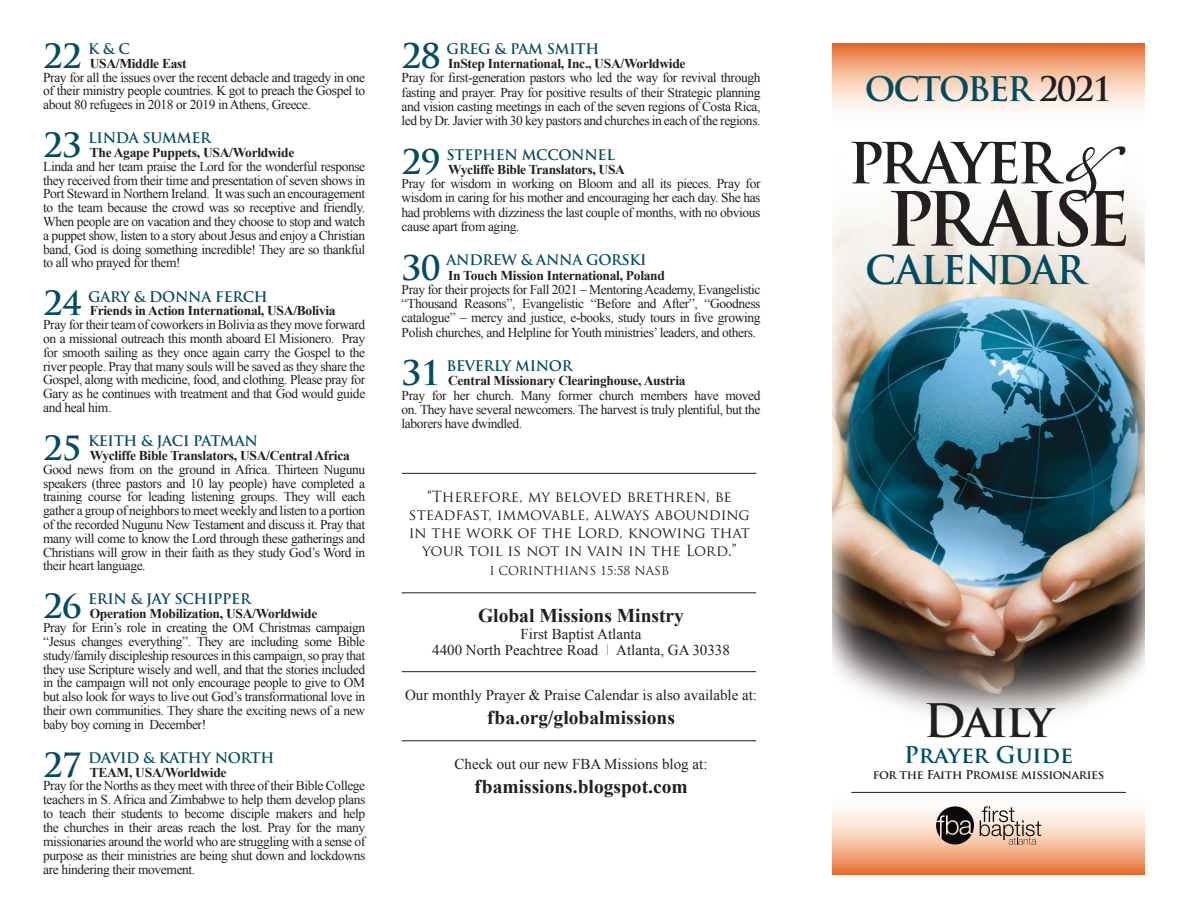
<style>
.page{position:relative;width:1188px;height:918px;background:#fff}
.page>*{position:absolute;margin:0;border:0;box-sizing:border-box;transform-origin:0 0}
.name{font:116.1px "Beautiful ES";color:#231f20}
.name-2{font:700 72.6px "Trajan Pro";letter-spacing:-.1em;color:#231f20}
.name-3{font:700 55.05px "Trajan Pro";letter-spacing:-.07em;color:#231f20}
.t1{font:700 45px "Trajan Pro";letter-spacing:-.05em;color:#231f20}
.t2{font:700 38.7px "Trajan Pro";letter-spacing:-.05em;color:#004d61}
.DOUBLE_NUMBER_-_big{font:700 33.15px "Trajan Pro";letter-spacing:-.02em;color:#004d61}
.name-4{font:700 33px "Trajan Pro";letter-spacing:-.055em;color:#004d61}
.DOUBLE_NUMBER_-_big-2{font:700 32.55px "Trajan Pro";letter-spacing:-.02em;color:#004d61}
.t3{font:700 22.5px "Trajan Pro";color:#004d61}
.t4{font:700 19.5px "Times New Roman";color:#231f20}
.t5{font:15px/16.5px "Times New Roman";color:#231f20;text-align:center}
.t6{font:15px/18px "Trajan Pro";letter-spacing:-.005em;color:#231f20;text-align:center}
.DOUBLE_NUMBER_-_big-3{font:700 14.25px "Trajan Pro";letter-spacing:-.02em;color:#004d61}
.MAIN_BODY_-_paragrap{font:13.5px/13.8px "Times New Roman";letter-spacing:-.03em;color:#231f20;text-align:justify}
.DOUBLE_LOCATION_-_bo{font:700 13.5px "Times New Roman";letter-spacing:-.02em;color:#231f20}
.t7{font:700 12px "Trajan Pro";letter-spacing:-.03em;color:#231f20}
.t8{font:12px "Trajan Pro";color:#231f20}
.s1{font-family:"Gotham";font-weight:100}
.s2{color:#231f20}
</style>
<div class="page">
<img style="left:832px;top:191px;width:313px;height:529px">
<svg style="left:832px;top:791px;width:313px;height:84px"></svg>
<hr style="left:851px;top:792px;width:275px;height:1px;background:#231f20">
<svg style="left:832px;top:43px;width:313px;height:68px;background:#f5be9e"></svg>
<svg style="left:980px;top:806px;width:61px;height:39px;background:#cebbad"></svg>
<svg style="left:936px;top:806px;width:38px;height:38px"></svg>
<hr style="left:402px;top:592px;width:354px;height:1px;background:#231f20">
<hr style="left:402px;top:671px;width:354px;height:1px;background:#231f20">
<hr style="left:402px;top:740px;width:354px;height:1px;background:#231f20">
<hr style="left:402px;top:473px;width:354px;height:1px;background:#231f20">
<p class="DOUBLE_NUMBER_-_big-2" style="left:43px;top:36px;width:40px">22</p>
<p class="DOUBLE_NUMBER_-_big-3" style="left:88px;top:40px;width:43px">K &amp; C</p>
<p class="DOUBLE_LOCATION_-_bo" style="left:90px;top:54px;width:99px">USA/Middle East</p>
<p class="MAIN_BODY_-_paragrap" style="left:43px;top:70px;width:324px">Pray for all the issues over the recent debacle and tragedy in one of their ministry people countries. K got to preach the Gospel to about 80 refugees in 2018 or 2019 in Athens, Greece.</p>
<p class="DOUBLE_NUMBER_-_big-2" style="left:43px;top:125px;width:40px">23</p>
<p class="DOUBLE_NUMBER_-_big-3" style="left:88px;top:129px;width:124px">LINDA SUMMER</p>
<p class="DOUBLE_LOCATION_-_bo" style="left:90px;top:143px;width:206px">The Agape Puppets, USA/Worldwide</p>
<p class="MAIN_BODY_-_paragrap" style="left:43px;top:159px;width:324px">Linda and her team praise the Lord for the wonderful response they received from their time and presentation of seven shows in Port Steward in Northern Ireland. It was such an encouragement to the team because the crowd was so receptive and friendly.<br>When people are on vacation and they choose to stop and watch a puppet show, listen to a story about Jesus and enjoy a Christian band, God is doing something incredible! They are so thankful to all who prayed for them!</p>
<p class="DOUBLE_NUMBER_-_big-2" style="left:43px;top:283px;width:40px">24</p>
<p class="DOUBLE_NUMBER_-_big-3" style="left:88px;top:288px;width:181px">GARY &amp; DONNA FERCH</p>
<p class="DOUBLE_LOCATION_-_bo" style="left:90px;top:302px;width:248px">Friends in Action International, USA/Bolivia</p>
<p class="MAIN_BODY_-_paragrap" style="left:43px;top:318px;width:324px">Pray for their team of coworkers in Bolivia as they move forward on a missional outreach this month aboard El Misionero. Pray for smooth sailing as they once again carry the Gospel to the river people. Pray that many souls will be saved as they share the Gospel, along with medicine, food, and clothing. Please pray for Gary as he continues with treatment and that God would guide and heal him.</p>
<p class="DOUBLE_NUMBER_-_big-2" style="left:43px;top:428px;width:40px">25</p>
<p class="DOUBLE_NUMBER_-_big-3" style="left:88px;top:432px;width:171px">KEITH &amp; JACI PATMAN</p>
<p class="DOUBLE_LOCATION_-_bo" style="left:90px;top:446px;width:262px">Wycliffe Bible Translators, USA/Central Africa</p>
<p class="MAIN_BODY_-_paragrap" style="left:43px;top:462px;width:324px">Good news from on the ground in Africa. Thirteen Nugunu speakers (three pastors and 10 lay people) have completed a training course for leading listening groups. They will each gather a group of neighbors to meet weekly and listen to a portion of the recorded Nugunu New Testament and discuss it. Pray that many will come to know the Lord through these gatherings and Christians will grow in their faith as they study God’s Word in their heart language.</p>
<p class="DOUBLE_NUMBER_-_big-2" style="left:43px;top:586px;width:40px">26</p>
<p class="DOUBLE_NUMBER_-_big-3" style="left:88px;top:590px;width:164px">ERIN &amp; JAY SCHIPPER</p>
<p class="DOUBLE_LOCATION_-_bo" style="left:90px;top:604px;width:229px">Operation Mobilization, USA/Worldwide</p>
<p class="MAIN_BODY_-_paragrap" style="left:43px;top:620px;width:324px">Pray for Erin’s role in creating the OM Christmas campaign “Jesus changes everything”. They are including some Bible study/family discipleship resources in this campaign, so pray that they use Scripture wisely and well, and that the stories included in the campaign will not only encourage people to give to OM but also look for ways to live out God’s transformational love in their own communities. They share the exciting news of a new baby boy coming in December!</p>
<p class="DOUBLE_NUMBER_-_big-2" style="left:43px;top:745px;width:40px">27</p>
<p class="DOUBLE_NUMBER_-_big-3" style="left:88px;top:749px;width:188px">DAVID &amp; KATHY NORTH</p>
<p class="DOUBLE_LOCATION_-_bo" style="left:90px;top:763px;width:138px">TEAM, USA/Worldwide</p>
<p class="MAIN_BODY_-_paragrap" style="left:43px;top:779px;width:324px">Pray for the Norths as they meet with three of their Bible College teachers in S. Africa and Zimbabwe to help them develop plans to teach their students to become disciple makers and help the churches in their areas reach the lost. Pray for the many missionaries around the world who are struggling with a sense of purpose as their ministries are being shut down and lockdowns are hindering their movement.</p>
<p class="DOUBLE_NUMBER_-_big" style="left:402px;top:35px;width:41px">28</p>
<p class="DOUBLE_NUMBER_-_big-3" style="left:447px;top:40px;width:154px">GREG &amp; PAM SMITH</p>
<p class="DOUBLE_LOCATION_-_bo" style="left:448px;top:54px;width:239px">InStep International, Inc., USA/Worldwide</p>
<p class="MAIN_BODY_-_paragrap" style="left:402px;top:71px;width:360px;line-height:14.2px">Pray for first-generation pastors who led the way for revival through fasting and prayer. Pray for positive results of their Strategic planning and vision casting meetings in each of the seven regions of Costa Rica, led by Dr. Javier with 30 key pastors and churches in each of the regions.</p>
<p class="DOUBLE_NUMBER_-_big" style="left:402px;top:141px;width:41px">29</p>
<p class="DOUBLE_NUMBER_-_big-3" style="left:447px;top:146px;width:170px">STEPHEN MCCONNEL</p>
<p class="DOUBLE_LOCATION_-_bo" style="left:448px;top:160px;width:178px">Wycliffe Bible Translators, USA</p>
<p class="MAIN_BODY_-_paragrap" style="left:402px;top:176px;width:360px;line-height:14.2px">Pray for wisdom in working on Bloom and all its pieces. Pray for wisdom in caring for his mother and encouraging her each day. She has had problems with dizziness the last couple of months, with no obvious cause apart from aging.</p>
<p class="DOUBLE_NUMBER_-_big" style="left:402px;top:247px;width:41px">30</p>
<p class="DOUBLE_NUMBER_-_big-3" style="left:447px;top:251px;width:201px">ANDREW &amp; ANNA GORSKI</p>
<p class="DOUBLE_LOCATION_-_bo" style="left:448px;top:266px;width:218px">In Touch Mission International, Poland</p>
<p class="MAIN_BODY_-_paragrap" style="left:402px;top:282px;width:360px;line-height:14.2px">Pray for their projects for Fall 2021 – Mentoring Academy, Evangelistic “Thousand Reasons”, Evangelistic “Before and After”, “Goodness catalogue” – mercy and justice, e-books, study tours in five growing Polish churches, and Helpline for Youth ministries’ leaders, and others.</p>
<p class="DOUBLE_NUMBER_-_big" style="left:402px;top:353px;width:41px">31</p>
<p class="DOUBLE_NUMBER_-_big-3" style="left:447px;top:357px;width:127px">BEVERLY MINOR</p>
<p class="DOUBLE_LOCATION_-_bo" style="left:448px;top:372px;width:239px">Central Missionary Clearinghouse, Austria</p>
<p class="MAIN_BODY_-_paragrap" style="left:402px;top:388px;width:360px;line-height:14.2px">Pray for her church. Many former church members have moved on. They have several newcomers. The harvest is truly plentiful, but the laborers have dwindled.</p>
<p class="t6" style="left:409px;top:487px;width:343px">“Therefore, my beloved brethren, be steadfast, immovable, always abounding in the work of the Lord, knowing that your toil is not in vain in the Lord.”</p>
<p class="t8" style="left:489px;top:563px;width:181px">I CORINTHIANS 15:58 NASB</p>
<p class="t4" style="left:478px;top:602px;width:207px">Global Missions Minstry</p>
<p class="t5" style="left:432px;top:625px;width:299px">First Baptist Atlanta<br>4400 North Peachtree Road <span class="s1">I</span> Atlanta, GA 30338</p>
<p class="t5" style="left:405px;top:687px;width:354px">Our monthly Prayer &amp; Praise Calendar is also available at:</p>
<p class="t4" style="left:487px;top:704px;width:189px">fba.org/globalmissions</p>
<p class="t5" style="left:455px;top:756px;width:254px">Check out our new FBA Missions blog at:</p>
<p class="t4" style="left:474px;top:773px;width:215px">fbamissions.blogspot.com</p>
<p class="name-4" style="left:865px;top:69px;width:249px">OCTOBER <span class="s2">2021</span></p>
<p class="name-3" style="left:848px;top:129px;width:212px">PRAYER</p>
<p class="name" style="left:1062px;top:94px;width:54px">&amp;</p>
<p class="name-2" style="left:886px;top:174px;width:246px">PRAISE</p>
<p class="t2" style="left:865px;top:246px;width:222px">CALENDAR</p>
<p class="t1" style="left:924px;top:693px;width:131px">Daily</p>
<p class="t3" style="left:904px;top:740px;width:170px">Prayer Guide</p>
<p class="t7" style="left:873px;top:767px;width:233px">for the Faith Promise missionaries</p>
</div>
